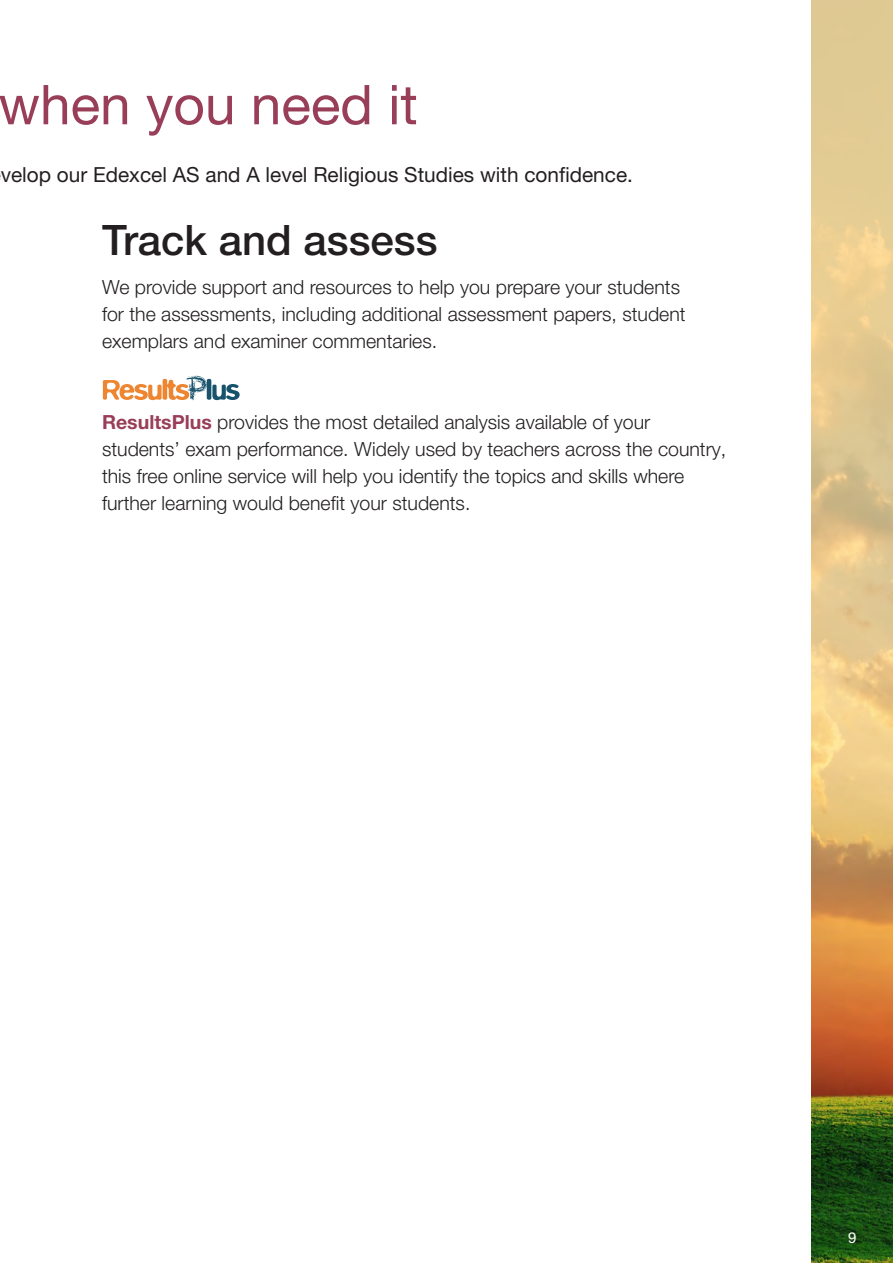
<style>
.page{position:relative;width:893px;height:1263px;background:#fff}
.page>*{position:absolute;margin:0;border:0;box-sizing:border-box;transform-origin:0 0}
.t1{font:54.9px "Helvetica Neue LT Pro";color:#993e58}
.body{font:500 42px "Helvetica Neue LT Pro";color:#231f20}
.t2{font:20.85px "Helvetica Neue LT Pro";color:#231f20}
.body-2{font:300 19.5px/27px "Helvetica Neue LT Pro";color:#231f20}
.t3{font:15px "Helvetica Neue LT Pro";color:#fff}
.s1{font-weight:700;color:#993e58}
</style>
<div class="page">
<svg style="left:811px;top:0;width:82px;height:1263px;background:#c7a96d"></svg>
<svg style="left:103px;top:376px;width:137px;height:25px"></svg>
<h1 class="t1" style="left:-2px;top:71px;width:421px">when you need it</h1>
<p class="t2" style="left:1px;top:161px;width:634px">velop our Edexcel AS and A level Religious Studies with confidence.</p>
<p class="body" style="left:102px;top:214px;width:337px">Track and assess</p>
<p class="body-2" style="left:102px;top:274px;width:585px">We provide support and resources to help you prepare your students for the assessments, including additional assessment papers, student exemplars and examiner commentaries.</p>
<p class="body-2" style="left:102px;top:409px;width:626px"><span class="s1">ResultsPlus</span> provides the most detailed analysis available of your students’ exam performance. Widely used by teachers across the country, this free online service will help you identify the topics and skills where further learning would benefit your students.</p>
<p class="t3" style="left:848px;top:1229px;width:10px">9</p>
</div>
